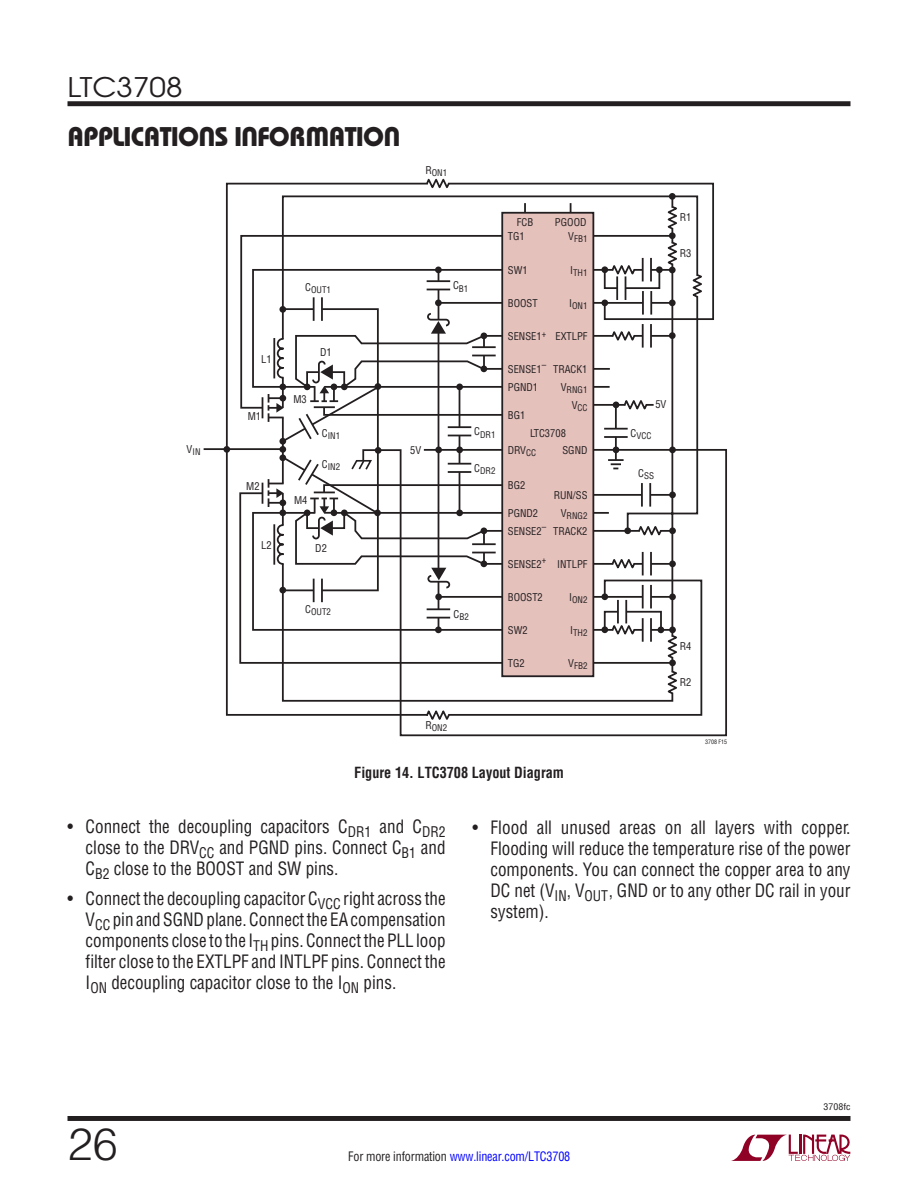
<style>
.page{position:relative;width:918px;height:1188px;background:#fff}
.page>*{position:absolute;margin:0;border:0;box-sizing:border-box;transform-origin:0 0}
.t1{font:300 45px "Helvetica";color:#231f20}
.t2{font:27px "Linear Bauhaus";letter-spacing:-.02em;color:#231f20}
.t3{font:27px "Avant Garde";color:#231f20;scale:1.1 1}
.t4{font:18px/21px "Linear Helv Cond";color:#231f20;text-align:justify;scale:.95 1}
.t5{font:700 15px "Linear Helv Cond";color:#231f20;scale:.95 1}
.t6{font:12.75px "Linear Helv Cond";letter-spacing:-.015em;color:#00f;scale:.95 1}
.t7{font:10.5px/18px "Linear Helv Cond";color:#231f20}
.t8{font:9px/18px "Linear Helv Cond";color:#231f20;text-align:right}
.t9{font:9px "Linear Helv Cond";color:#231f20;scale:1.1 1}
.t10{font:6px "Linear Helv Cond";color:#231f20}
.s1{color:#231f20}
</style>
<div class="page">
<svg style="left:731px;top:1135px;width:119px;height:26px"></svg>
<div style="left:68px;top:101px;width:782px;height:5px;background:#231f20"></div>
<div style="left:68px;top:1116px;width:782px;height:5px;background:#231f20"></div>
<svg style="left:225px;top:182px;width:489px;height:534px"></svg>
<svg style="left:281px;top:195px;width:418px;height:508px"></svg>
<svg style="left:674px;top:240px;width:7px;height:27px"></svg>
<svg style="left:689px;top:272px;width:17px;height:27px"></svg>
<svg style="left:664px;top:204px;width:17px;height:27px"></svg>
<svg style="left:614px;top:430px;width:4px;height:6px"></svg>
<hr style="left:604px;top:436px;width:24px;height:2px;background:#231f20">
<hr style="left:604px;top:428px;width:24px;height:2px;background:#231f20">
<div style="left:669px;top:232px;width:7px;height:7px;background:#231f20;border-radius:50%"></div>
<div style="left:669px;top:193px;width:7px;height:7px;background:#231f20;border-radius:50%"></div>
<div style="left:669px;top:267px;width:7px;height:6px;background:#231f20;border-radius:50%"></div>
<div style="left:669px;top:300px;width:7px;height:6px;background:#231f20;border-radius:50%"></div>
<svg style="left:613px;top:410px;width:36px;height:3px"></svg>
<div style="left:669px;top:447px;width:7px;height:6px;background:#231f20;border-radius:50%"></div>
<svg style="left:239px;top:234px;width:435px;height:176px"></svg>
<hr style="left:439px;top:302px;width:233px;height:2px;background:#231f20">
<hr style="left:487px;top:368px;width:123px;height:2px;background:#231f20">
<svg style="left:361px;top:448px;width:366px;height:289px"></svg>
<svg style="left:238px;top:491px;width:436px;height:174px"></svg>
<div style="left:502px;top:213px;width:91px;height:463px;background:#e5c1bc"></div>
<div style="left:501px;top:212px;width:93px;height:465px;border:2px solid #231f20"></div>
<div style="left:435px;top:267px;width:7px;height:6px;background:#231f20;border-radius:50%"></div>
<div style="left:435px;top:300px;width:7px;height:6px;background:#231f20;border-radius:50%"></div>
<div style="left:223px;top:446px;width:7px;height:7px;background:#231f20;border-radius:50%"></div>
<div style="left:435px;top:594px;width:7px;height:6px;background:#231f20;border-radius:50%"></div>
<div style="left:435px;top:627px;width:7px;height:6px;background:#231f20;border-radius:50%"></div>
<svg style="left:436px;top:282px;width:5px;height:7px"></svg>
<svg style="left:427px;top:289px;width:23px;height:1px"></svg>
<hr style="left:427px;top:280px;width:23px;height:2px;background:#231f20">
<svg style="left:436px;top:610px;width:5px;height:7px"></svg>
<hr style="left:427px;top:617px;width:23px;height:2px;background:#231f20">
<hr style="left:427px;top:608px;width:23px;height:2px;background:#231f20">
<svg style="left:425px;top:178px;width:26px;height:14px"></svg>
<svg style="left:644px;top:301px;width:6px;height:4px"></svg>
<hr style="left:642px;top:291px;width:2px;height:24px;background:#231f20">
<hr style="left:650px;top:291px;width:2px;height:24px;background:#231f20">
<svg style="left:664px;top:669px;width:17px;height:27px"></svg>
<svg style="left:603px;top:610px;width:78px;height:50px"></svg>
<div style="left:618px;top:609px;width:8px;height:5px;background:#fff"></div>
<hr style="left:617px;top:600px;width:2px;height:23px;background:#231f20">
<hr style="left:625px;top:600px;width:2px;height:23px;background:#231f20">
<hr style="left:321px;top:297px;width:2px;height:24px;background:#231f20">
<hr style="left:313px;top:297px;width:2px;height:24px;background:#231f20">
<div style="left:279px;top:587px;width:7px;height:6px;background:#231f20;border-radius:50%"></div>
<div style="left:314px;top:588px;width:8px;height:5px;background:#fff"></div>
<hr style="left:321px;top:579px;width:2px;height:23px;background:#231f20">
<hr style="left:313px;top:579px;width:2px;height:23px;background:#231f20">
<hr style="left:204px;top:448px;width:77px;height:2px;background:#231f20">
<svg style="left:262px;top:307px;width:242px;height:285px"></svg>
<hr style="left:614px;top:460px;width:4px;height:10px;background:#aeadad">
<svg style="left:608px;top:459px;width:16px;height:10px"></svg>
<svg style="left:637px;top:523px;width:26px;height:16px"></svg>
<h2 class="t3" style="left:68px;top:70px;width:106px">LTC3708</h2>
<h2 class="t2" style="left:68px;top:120px;width:334px">APPLICATIONS INFORMATION</h2>
<p class="t8" style="left:425px;top:164px;width:23px"><sup>R</sup>ON1</p>
<p class="t8" style="left:187px;top:443px;width:15px"><sup>V</sup>IN</p>
<p class="t7" style="left:261px;top:350px;width:12px">L1</p>
<p class="t7" style="left:248px;top:407px;width:15px">M1</p>
<p class="t7" style="left:246px;top:477px;width:15px">M2</p>
<p class="t7" style="left:261px;top:536px;width:12px">L2</p>
<p class="t8" style="left:305px;top:281px;width:27px"><sup>C</sup>OUT1</p>
<p class="t7" style="left:320px;top:343px;width:13px">D1</p>
<p class="t7" style="left:293px;top:390px;width:15px">M3</p>
<p class="t7" style="left:294px;top:491px;width:15px">M4</p>
<p class="t8" style="left:322px;top:427px;width:20px"><sup>C</sup>IN1</p>
<p class="t8" style="left:322px;top:458px;width:20px"><sup>C</sup>IN2</p>
<p class="t7" style="left:315px;top:539px;width:13px">D2</p>
<p class="t8" style="left:453px;top:279px;width:17px"><sup>C</sup>B1</p>
<p class="t7" style="left:410px;top:441px;width:13px">5V</p>
<p class="t8" style="left:474px;top:425px;width:23px"><sup>C</sup>DR1</p>
<p class="t8" style="left:474px;top:462px;width:23px"><sup>C</sup>DR2</p>
<p class="t8" style="left:305px;top:603px;width:27px"><sup>C</sup>OUT2</p>
<p class="t8" style="left:454px;top:608px;width:17px"><sup>C</sup>B2</p>
<p class="t7" style="left:517px;top:213px;width:18px">FCB</p>
<p class="t7" style="left:555px;top:213px;width:33px">PGOOD</p>
<p class="t7" style="left:508px;top:261px;width:21px">SW1</p>
<p class="t7" style="left:508px;top:294px;width:31px">BOOST</p>
<p class="t7" style="left:508px;top:227px;width:18px">TG1</p>
<p class="t8" style="left:568px;top:230px;width:21px"><sup>V</sup>FB1</p>
<p class="t8" style="left:570px;top:264px;width:19px"><sup>I</sup>TH1</p>
<p class="t8" style="left:569px;top:297px;width:20px"><sup>I</sup>ON1</p>
<p class="t7" style="left:555px;top:327px;width:34px">EXTLPF</p>
<p class="t7" style="left:553px;top:360px;width:36px">TRACK1</p>
<p class="t8" style="left:561px;top:381px;width:28px"><sup>V</sup>RNG1<br><sup>V</sup>CC</p>
<p class="t7" style="left:508px;top:327px;width:40px">SENSE1<sup>+</sup></p>
<p class="t7" style="left:508px;top:360px;width:40px">SENSE1<sup>–<br></sup>PGND1</p>
<p class="t7" style="left:508px;top:406px;width:19px">BG1</p>
<p class="t7" style="left:508px;top:441px;width:30px">DRV<sub>CC</sub></p>
<p class="t7" style="left:508px;top:476px;width:19px">BG2</p>
<p class="t7" style="left:508px;top:504px;width:40px">PGND2<br>SENSE2<sup>–</sup></p>
<p class="t7" style="left:508px;top:555px;width:40px">SENSE2<sup>+</sup></p>
<p class="t7" style="left:508px;top:588px;width:37px">BOOST2</p>
<p class="t7" style="left:508px;top:621px;width:21px">SW2</p>
<p class="t7" style="left:508px;top:654px;width:18px">TG2</p>
<p class="t7" style="left:530px;top:424px;width:37px">LTC3708</p>
<p class="t7" style="left:562px;top:441px;width:27px">SGND</p>
<p class="t7" style="left:554px;top:486px;width:35px">RUN/SS</p>
<p class="t8" style="left:561px;top:507px;width:28px"><sup>V</sup>RNG2</p>
<p class="t7" style="left:553px;top:522px;width:36px">TRACK2</p>
<p class="t7" style="left:557px;top:555px;width:32px">INTLPF</p>
<p class="t8" style="left:569px;top:591px;width:20px"><sup>I</sup>ON2</p>
<p class="t8" style="left:570px;top:624px;width:19px"><sup>I</sup>TH2</p>
<p class="t8" style="left:568px;top:657px;width:21px"><sup>V</sup>FB2</p>
<p class="t8" style="left:425px;top:719px;width:23px"><sup>R</sup>ON2</p>
<p class="t5" style="left:354px;top:763px;width:222px">Figure 14. LTC3708 Layout Diagram</p>
<p class="t7" style="left:680px;top:208px;width:13px">R1</p>
<p class="t7" style="left:680px;top:244px;width:13px">R3</p>
<p class="t7" style="left:655px;top:395px;width:13px">5V</p>
<p class="t8" style="left:631px;top:427px;width:22px"><sup>C</sup>VCC</p>
<p class="t8" style="left:638px;top:467px;width:17px"><sup>C</sup>SS</p>
<p class="t7" style="left:680px;top:637px;width:13px">R4</p>
<p class="t7" style="left:680px;top:673px;width:13px">R2</p>
<p class="t10" style="left:705px;top:738px;width:24px">3708 F15</p>
<p class="t4" style="left:86px;top:816px;width:380px;text-indent:-18px">• Connect the decoupling capacitors C<sub>DR1</sub> and C<sub>DR2 </sub>close to the DRV<sub>CC</sub> and PGND pins. Connect C<sub>B1</sub> and C<sub>B2</sub> close to the BOOST and SW pins.</p>
<p class="t4" style="left:86px;top:888px;width:381px;text-indent:-18px">• Connect the decoupling capacitor C<sub>VCC</sub> right across the V<sub>CC</sub> pin and SGND plane. Connect the EA compensation components close to the I<sub>TH</sub> pins. Connect the PLL loop filter close to the EXTLPF and INTLPF pins. Connect the I<sub>ON</sub> decoupling capacitor close to the I<sub>ON</sub> pins.</p>
<p class="t4" style="left:490px;top:817px;width:380px;text-indent:-18px">• Flood all unused areas on all layers with copper.<br>Flooding will reduce the temperature rise of the power components. You can connect the copper area to any DC net (V<sub>IN</sub>, V<sub>OUT</sub>, GND or to any other DC rail in your system).</p>
<p class="t9" style="left:824px;top:1102px;width:26px">3708fc</p>
<h1 class="t1" style="left:68px;top:1116px;width:52px">26</h1>
<p class="t6" style="left:348px;top:1148px;width:235px"><span class="s1">For more information</span> www.linear.com/LTC3708</p>
</div>
